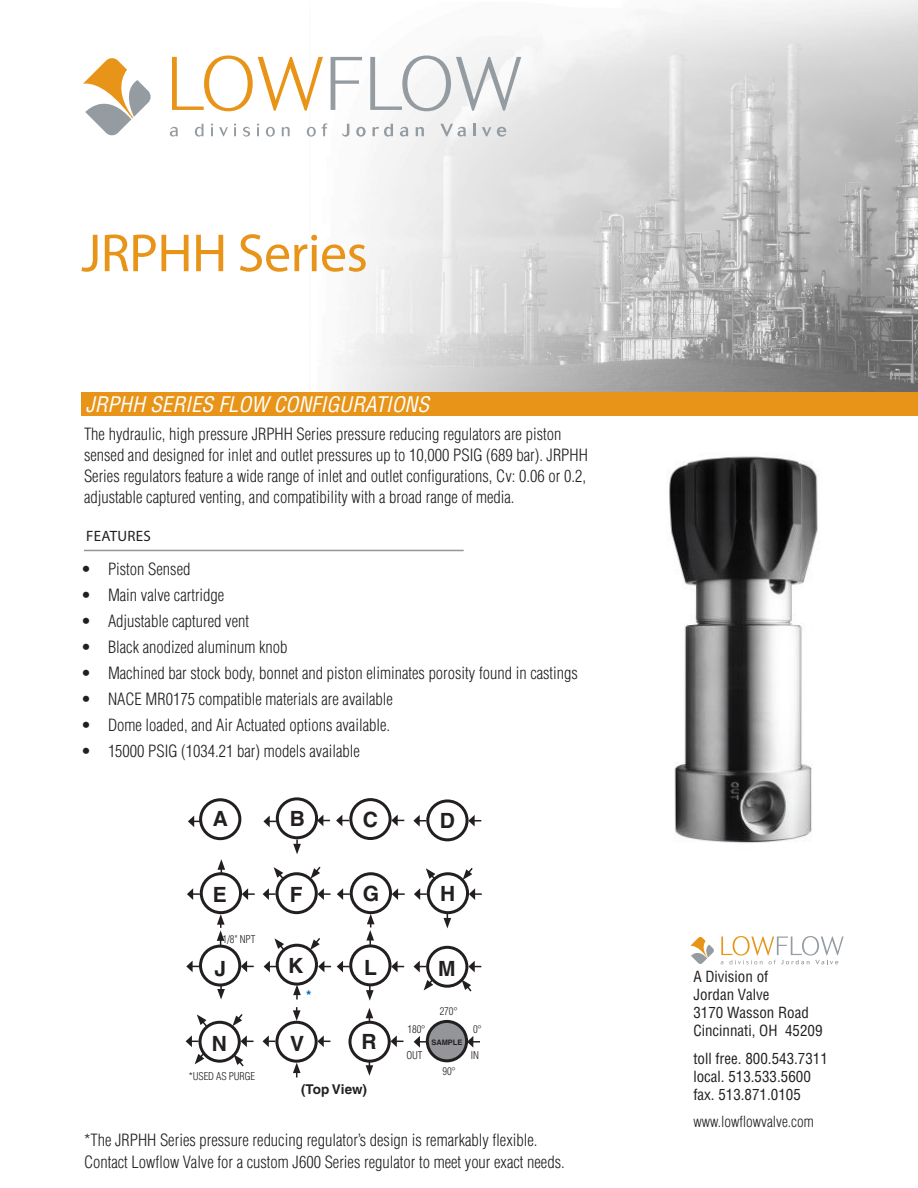
<style>
.page{position:relative;width:918px;height:1188px;background:#fff}
.page>*{position:absolute;margin:0;border:0;box-sizing:border-box;transform-origin:0 0}
.t1{font:54px "Myriad Pro";letter-spacing:-.01em;color:#e89418}
.t2{font:italic condensed 21px "Helvetica LT Std";color:#fff}
.t3{font:700 21px "Helvetica LT Std";color:#231f20}
.t4{font:300 condensed 16.5px/21px "Helvetica LT Std";color:#231f20}
.t5{font:condensed 15px/18px "Helvetica LT Std";color:#231f20}
.t6{font:300 condensed 15px "Helvetica LT Std";color:#231f20}
.t7{font:15px "Myriad Pro";letter-spacing:.02em;color:#231f20}
.t8{font:700 13.5px "Helvetica LT Std";color:#231f20}
.t9{font:700 13.5px "Helvetica LT Std";color:#0168b3}
.t10{font:300 condensed 10.5px "Helvetica LT Std";letter-spacing:-.01em;color:#231f20}
.t11{font:700 7.5px "Helvetica LT Std";letter-spacing:-.01em;color:#231f20}
</style>
<div class="page">
<img style="left:310px;top:0;width:608px;height:392px">
<div style="left:81px;top:392px;width:837px;height:24px;background:#e89418"></div>
<svg style="left:172px;top:56px;width:151px;height:55px"></svg>
<svg style="left:331px;top:57px;width:31px;height:53px"></svg>
<svg style="left:370px;top:56px;width:151px;height:55px"></svg>
<svg style="left:170px;top:127px;width:8px;height:10px"></svg>
<svg style="left:195px;top:124px;width:8px;height:13px"></svg>
<svg style="left:211px;top:124px;width:2px;height:12px"></svg>
<svg style="left:219px;top:127px;width:9px;height:9px"></svg>
<svg style="left:234px;top:124px;width:2px;height:12px"></svg>
<svg style="left:243px;top:127px;width:7px;height:10px"></svg>
<svg style="left:257px;top:124px;width:2px;height:12px"></svg>
<svg style="left:266px;top:127px;width:9px;height:10px"></svg>
<svg style="left:282px;top:127px;width:8px;height:9px"></svg>
<svg style="left:307px;top:127px;width:9px;height:10px"></svg>
<svg style="left:322px;top:123px;width:6px;height:13px"></svg>
<svg style="left:342px;top:124px;width:7px;height:13px"></svg>
<svg style="left:356px;top:127px;width:10px;height:10px"></svg>
<svg style="left:373px;top:124px;width:20px;height:13px"></svg>
<svg style="left:400px;top:127px;width:8px;height:10px"></svg>
<svg style="left:416px;top:127px;width:8px;height:9px"></svg>
<svg style="left:440px;top:124px;width:26px;height:13px"></svg>
<svg style="left:473px;top:124px;width:3px;height:12px"></svg>
<svg style="left:482px;top:127px;width:9px;height:9px"></svg>
<svg style="left:497px;top:127px;width:9px;height:10px"></svg>
<svg style="left:83px;top:58px;width:68px;height:78px"></svg>
<hr style="left:84px;top:550px;width:380px;height:1px;background:#939598">
<svg style="left:721px;top:936px;width:123px;height:28px"></svg>
<svg style="left:690px;top:937px;width:24px;height:27px"></svg>
<img style="left:669px;top:456px;width:149px;height:387px">
<div style="left:199px;top:798px;width:42px;height:42px;border:3px solid #231f20;border-radius:50%"></div>
<svg style="left:263px;top:816px;width:13px;height:11px"></svg>
<svg style="left:188px;top:816px;width:13px;height:11px"></svg>
<div style="left:276px;top:797px;width:42px;height:42px;border:3px solid #231f20;border-radius:50%"></div>
<svg style="left:317px;top:815px;width:13px;height:11px"></svg>
<svg style="left:336px;top:815px;width:13px;height:11px"></svg>
<svg style="left:293px;top:839px;width:8px;height:15px"></svg>
<div style="left:349px;top:798px;width:43px;height:42px;border:3px solid #231f20;border-radius:50%"></div>
<svg style="left:391px;top:815px;width:13px;height:11px"></svg>
<div style="left:426px;top:799px;width:43px;height:42px;border:3px solid #231f20;border-radius:50%"></div>
<svg style="left:413px;top:815px;width:13px;height:12px"></svg>
<svg style="left:468px;top:815px;width:13px;height:12px"></svg>
<div style="left:200px;top:872px;width:42px;height:42px;border:3px solid #231f20;border-radius:50%"></div>
<svg style="left:187px;top:888px;width:13px;height:12px"></svg>
<svg style="left:242px;top:888px;width:13px;height:12px"></svg>
<svg style="left:218px;top:859px;width:7px;height:14px"></svg>
<svg style="left:414px;top:1036px;width:13px;height:12px"></svg>
<svg style="left:467px;top:1036px;width:13px;height:12px"></svg>
<div style="left:427px;top:1021px;width:40px;height:40px;background:#939598;border-radius:50%"></div>
<div style="left:426px;top:1020px;width:42px;height:42px;border:3px solid #231f20;border-radius:50%"></div>
<div style="left:276px;top:872px;width:42px;height:42px;border:3px solid #231f20;border-radius:50%"></div>
<svg style="left:263px;top:888px;width:13px;height:12px"></svg>
<svg style="left:318px;top:888px;width:13px;height:12px"></svg>
<div style="left:350px;top:872px;width:42px;height:42px;border:3px solid #231f20;border-radius:50%"></div>
<svg style="left:337px;top:888px;width:13px;height:12px"></svg>
<svg style="left:392px;top:888px;width:13px;height:12px"></svg>
<div style="left:427px;top:872px;width:42px;height:42px;border:3px solid #231f20;border-radius:50%"></div>
<svg style="left:414px;top:888px;width:13px;height:12px"></svg>
<svg style="left:469px;top:888px;width:13px;height:12px"></svg>
<svg style="left:463px;top:868px;width:10px;height:12px"></svg>
<div style="left:199px;top:945px;width:42px;height:42px;border:3px solid #231f20;border-radius:50%"></div>
<svg style="left:241px;top:961px;width:13px;height:11px"></svg>
<svg style="left:186px;top:961px;width:13px;height:11px"></svg>
<div style="left:276px;top:944px;width:42px;height:42px;border:3px solid #231f20;border-radius:50%"></div>
<svg style="left:293px;top:985px;width:8px;height:15px"></svg>
<div style="left:349px;top:944px;width:43px;height:42px;border:3px solid #231f20;border-radius:50%"></div>
<div style="left:426px;top:946px;width:42px;height:42px;border:3px solid #231f20;border-radius:50%"></div>
<div style="left:199px;top:1021px;width:42px;height:42px;border:3px solid #231f20;border-radius:50%"></div>
<svg style="left:241px;top:1035px;width:13px;height:12px"></svg>
<svg style="left:234px;top:1054px;width:10px;height:13px"></svg>
<div style="left:275px;top:1021px;width:43px;height:42px;border:3px solid #231f20;border-radius:50%"></div>
<svg style="left:263px;top:1035px;width:12px;height:12px"></svg>
<svg style="left:317px;top:1035px;width:13px;height:12px"></svg>
<svg style="left:293px;top:1007px;width:8px;height:14px"></svg>
<div style="left:348px;top:1021px;width:43px;height:42px;border:3px solid #231f20;border-radius:50%"></div>
<svg style="left:391px;top:1035px;width:12px;height:12px"></svg>
<svg style="left:366px;top:1008px;width:7px;height:13px"></svg>
<svg style="left:426px;top:868px;width:11px;height:14px"></svg>
<svg style="left:310px;top:938px;width:10px;height:12px"></svg>
<svg style="left:274px;top:938px;width:12px;height:14px"></svg>
<svg style="left:233px;top:1014px;width:10px;height:12px"></svg>
<svg style="left:197px;top:1014px;width:11px;height:14px"></svg>
<svg style="left:186px;top:1035px;width:20px;height:29px"></svg>
<svg style="left:318px;top:961px;width:13px;height:11px"></svg>
<svg style="left:264px;top:961px;width:13px;height:11px"></svg>
<svg style="left:366px;top:986px;width:8px;height:15px"></svg>
<svg style="left:391px;top:961px;width:13px;height:11px"></svg>
<svg style="left:337px;top:961px;width:13px;height:11px"></svg>
<svg style="left:366px;top:914px;width:9px;height:31px"></svg>
<svg style="left:468px;top:961px;width:13px;height:11px"></svg>
<svg style="left:461px;top:979px;width:11px;height:13px"></svg>
<svg style="left:413px;top:961px;width:22px;height:30px"></svg>
<svg style="left:217px;top:985px;width:8px;height:15px"></svg>
<svg style="left:217px;top:914px;width:8px;height:32px"></svg>
<svg style="left:310px;top:866px;width:11px;height:13px"></svg>
<svg style="left:274px;top:867px;width:11px;height:14px"></svg>
<svg style="left:444px;top:914px;width:7px;height:14px"></svg>
<svg style="left:293px;top:1063px;width:8px;height:14px"></svg>
<svg style="left:366px;top:1062px;width:7px;height:14px"></svg>
<h1 class="t1" style="left:81px;top:220px;width:288px">JRPHH Series</h1>
<p class="t2" style="left:86px;top:391px;width:345px">JRPHH SERIES FLOW CONFIGURATIONS</p>
<p class="t4" style="left:84px;top:424px;width:505px">The hydraulic, high pressure JRPHH Series pressure reducing regulators are piston sensed and designed for inlet and outlet pressures up to 10,000 PSIG (689 bar). JRPHH Series regulators feature a wide range of inlet and outlet configurations, Cv: 0.06 or 0.2, adjustable captured venting, and compatibility with a broad range of media.</p>
<p class="t7" style="left:86px;top:527px;width:66px">FEATURES</p>
<p class="t4" style="left:81px;top:559px;width:111px">• Piston Sensed</p>
<p class="t4" style="left:81px;top:585px;width:145px">• Main valve cartridge</p>
<p class="t4" style="left:81px;top:611px;width:170px">• Adjustable captured vent</p>
<p class="t4" style="left:81px;top:637px;width:208px">• Black anodized aluminum knob</p>
<p class="t4" style="left:81px;top:663px;width:498px">• Machined bar stock body, bonnet and piston eliminates porosity found in castings</p>
<p class="t4" style="left:81px;top:689px;width:314px">• NACE MR0175 compatible materials are available</p>
<p class="t4" style="left:81px;top:715px;width:311px">• Dome loaded, and Air Actuated options available.</p>
<p class="t4" style="left:81px;top:741px;width:280px">• 15000 PSIG (1034.21 bar) models available</p>
<p class="t3" style="left:213px;top:806px;width:17px">A</p>
<p class="t3" style="left:290px;top:806px;width:17px">B</p>
<p class="t3" style="left:363px;top:807px;width:17px">C</p>
<p class="t3" style="left:440px;top:808px;width:17px">D</p>
<p class="t3" style="left:213px;top:882px;width:16px">E</p>
<p class="t10" style="left:223px;top:932px;width:34px">1/8" NPT</p>
<p class="t3" style="left:290px;top:882px;width:14px">F</p>
<p class="t3" style="left:363px;top:881px;width:18px">G</p>
<p class="t3" style="left:440px;top:881px;width:17px">H</p>
<p class="t3" style="left:214px;top:955px;width:13px">J</p>
<p class="t3" style="left:288px;top:953px;width:17px">K</p>
<p class="t3" style="left:364px;top:955px;width:14px">L</p>
<p class="t3" style="left:438px;top:955px;width:19px">M</p>
<p class="t9" style="left:306px;top:987px;width:7px">*</p>
<p class="t3" style="left:212px;top:1030px;width:17px">N</p>
<p class="t3" style="left:290px;top:1030px;width:16px">V</p>
<p class="t3" style="left:361px;top:1029px;width:17px">R</p>
<p class="t10" style="left:189px;top:1069px;width:68px">*USED AS PURGE</p>
<p class="t8" style="left:301px;top:1081px;width:67px">(Top View)</p>
<p class="t10" style="left:440px;top:1005px;width:19px">270°</p>
<p class="t10" style="left:408px;top:1023px;width:19px">180°</p>
<p class="t10" style="left:473px;top:1023px;width:10px">0°</p>
<p class="t10" style="left:443px;top:1064px;width:15px">90°</p>
<p class="t11" style="left:432px;top:1038px;width:32px">SAMPLE</p>
<p class="t10" style="left:406px;top:1048px;width:18px">OUT</p>
<p class="t10" style="left:471px;top:1048px;width:10px">IN</p>
<p class="t4" style="left:84px;top:1130px;width:482px;line-height:21.5px">*The JRPHH Series pressure reducing regulator’s design is remarkably flexible.<br>Contact Lowflow Valve for a custom J600 Series regulator to meet your exact needs.</p>
<p class="t5" style="left:693px;top:967px;width:131px">A Division of<br>Jordan Valve<br>3170 Wasson Road<br>Cincinnati, OH 45209</p>
<p class="t5" style="left:693px;top:1049px;width:136px">toll free. 800.543.7311 local. 513.533.5600 fax. 513.871.0105</p>
<p class="t6" style="left:693px;top:1113px;width:122px">www.lowflowvalve.com</p>
</div>
